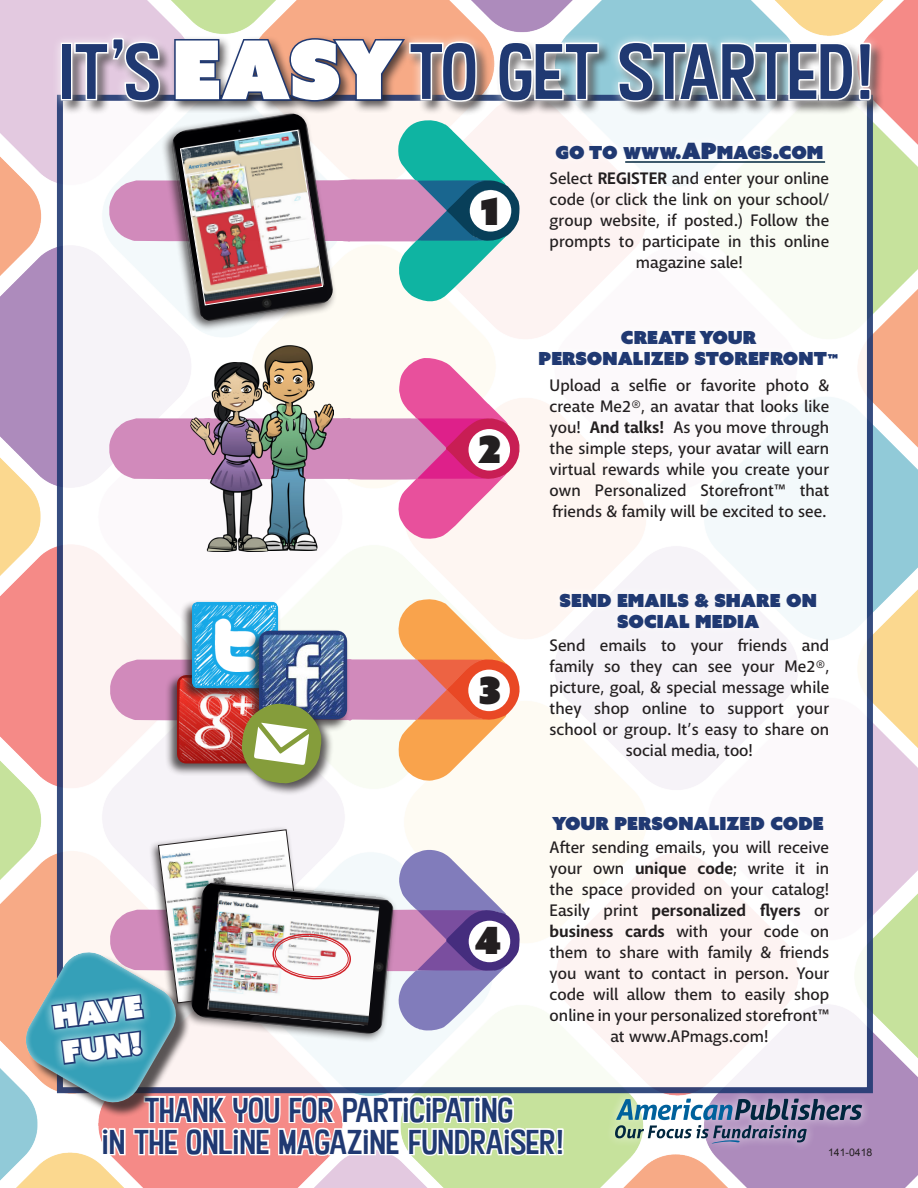
<style>
.page{position:relative;width:918px;height:1188px;background:#fff}
.page>*{position:absolute;margin:0;border:0;box-sizing:border-box;transform-origin:0 0}
.t1{font:75px "Kon Tiki JF Aloha";color:#203972}
.t2{font:37.5px "Azo Sans Uber";color:#231f20}
.t3{font:33px "Kon Tiki JF Aloha";color:#203972}
.t4{font:30px/36px "Azo Sans Uber";color:#fff}
.t5{font:18px "Azo Sans Uber";color:#203972}
.t6{font:500 16.5px/21px "Macha";color:#231f20;text-align:center}
.t7{font:10.5px "Arial";color:#231f20}
.s1{font-family:"Azo Sans Uber";font-size:81px;color:#fff}
.s2{font-size:16.5px}
.s3{font-size:22.5px}
.s4{font-weight:700}
.s5{font-size:15px}
</style>
<div class="page">
<img style="left:0;top:0;width:918px;height:1188px">
<div style="left:57px;top:95px;width:816px;height:998px;background:#fdf9f8;border:6px solid #203972"></div>
<svg style="left:109px;top:358px;width:411px;height:181px"></svg>
<div style="left:469px;top:429px;width:41px;height:42px;background:#fff;border-radius:50%"></div>
<div style="left:161px;top:109px;width:176px;height:223px;background:#231f20;opacity:.75"></div>
<img style="left:169px;top:116px;width:166px;height:208px">
<svg style="left:109px;top:120px;width:411px;height:185px"></svg>
<div style="left:547px;top:133px;width:286px;height:35px;background:#fff"></div>
<div style="left:612px;top:320px;width:153px;height:33px;background:#fff"></div>
<div style="left:529px;top:341px;width:318px;height:33px;background:#fff"></div>
<div style="left:551px;top:584px;width:275px;height:32px;background:#f8f8fb"></div>
<div style="left:608px;top:604px;width:160px;height:33px;background:#f8f5f9"></div>
<div style="left:544px;top:806px;width:288px;height:33px;background:#fff"></div>
<div style="left:240px;top:702px;width:94px;height:94px;background:#231f20;opacity:.75"></div>
<img style="left:110px;top:599px;width:410px;height:185px">
<div style="left:606px;top:1089px;width:265px;height:63px;background:#fff;opacity:.75"></div>
<svg style="left:615px;top:1099px;width:247px;height:45px"></svg>
<div style="left:59px;top:36px;width:826px;height:80px;background:#231f20;opacity:.75"></div>
<div style="left:51px;top:29px;width:829px;height:82px;background:#fff;opacity:.75"></div>
<div style="left:61px;top:43px;width:11px;height:57px;border:3px solid #fff"></div>
<svg style="left:73px;top:36px;width:89px;height:67px"></svg>
<svg style="left:173px;top:37px;width:305px;height:66px;background:#8a787a"></svg>
<svg style="left:497px;top:40px;width:103px;height:63px"></svg>
<svg style="left:617px;top:40px;width:256px;height:63px"></svg>
<svg style="left:5px;top:829px;width:560px;height:335px"></svg>
<img style="left:256px;top:345px;width:77px;height:205px">
<img style="left:185px;top:362px;width:85px;height:190px">
<hr style="left:625px;top:161px;width:200px;height:2px;background:#00263e">
<p class="t1" style="left:59px;top:25px;width:818px">IT’S <span class="s1">EASY</span>TO GET STARTED!</p>
<p class="t2" style="left:480px;top:186px;width:20px">1</p>
<p class="t2" style="left:478px;top:424px;width:24px">2</p>
<p class="t5" style="left:555px;top:140px;width:270px">GO TO <span class="s2">WWW.</span><span class="s3">AP</span>MAGS.COM</p>
<p class="t6" style="left:550px;top:168px;width:281px">Select <span class="s4">REGISTER</span> and enter your online code (or click the link on your school/ group website, if posted.) Follow the prompts to participate in this online magazine sale!</p>
<p class="t5" style="left:621px;top:325px;width:137px">CREATE YOUR</p>
<p class="t5" style="left:539px;top:346px;width:301px">PERSONALIZED STOREFRONT<span class="s5">™</span></p>
<p class="t6" style="left:550px;top:375px;width:281px;text-align:justify">Upload a selfie or favorite photo &amp; create Me2®, an avatar that looks like you! <span class="s4">And talks!</span> As you move through the simple steps, your avatar will earn virtual rewards while you create your own Personalized Storefront™ that friends &amp; family will be excited to see.</p>
<p class="t2" style="left:478px;top:665px;width:24px">3</p>
<p class="t4" style="left:51px;top:999px;width:91px;rotate:-7deg">HAVE<br>FUN!</p>
<p class="t2" style="left:475px;top:915px;width:28px">4</p>
<p class="t3" style="left:145px;top:1089px;width:370px">THANK YOU FOR PARTICIPATING</p>
<p class="t5" style="left:560px;top:589px;width:259px">SEND EMAILS &amp; SHARE ON</p>
<p class="t5" style="left:617px;top:609px;width:144px">SOCIAL MEDIA</p>
<p class="t6" style="left:550px;top:635px;width:281px">Send emails to your friends and family so they can see your Me2®, picture, goal, &amp; special message while they shop online to support your school or group. It’s easy to share on social media, too!</p>
<p class="t5" style="left:552px;top:811px;width:273px">YOUR PERSONALIZED CODE</p>
<p class="t6" style="left:550px;top:837px;width:281px">After sending emails, you will receive your own <span class="s4">unique code</span>; write it in the space provided on your catalog!<br>Easily print <span class="s4">personalized flyers</span> or <span class="s4">business cards</span> with your code on them to share with family &amp; friends you want to contact in person. Your code will allow them to easily shop online in your personalized storefront™ at www.APmags.com!</p>
<p class="t3" style="left:102px;top:1121px;width:464px">IN THE ONLINE MAGAZINE FUNDRAISER!</p>
<p class="t7" style="left:828px;top:1145px;width:46px">141-0418</p>
</div>
